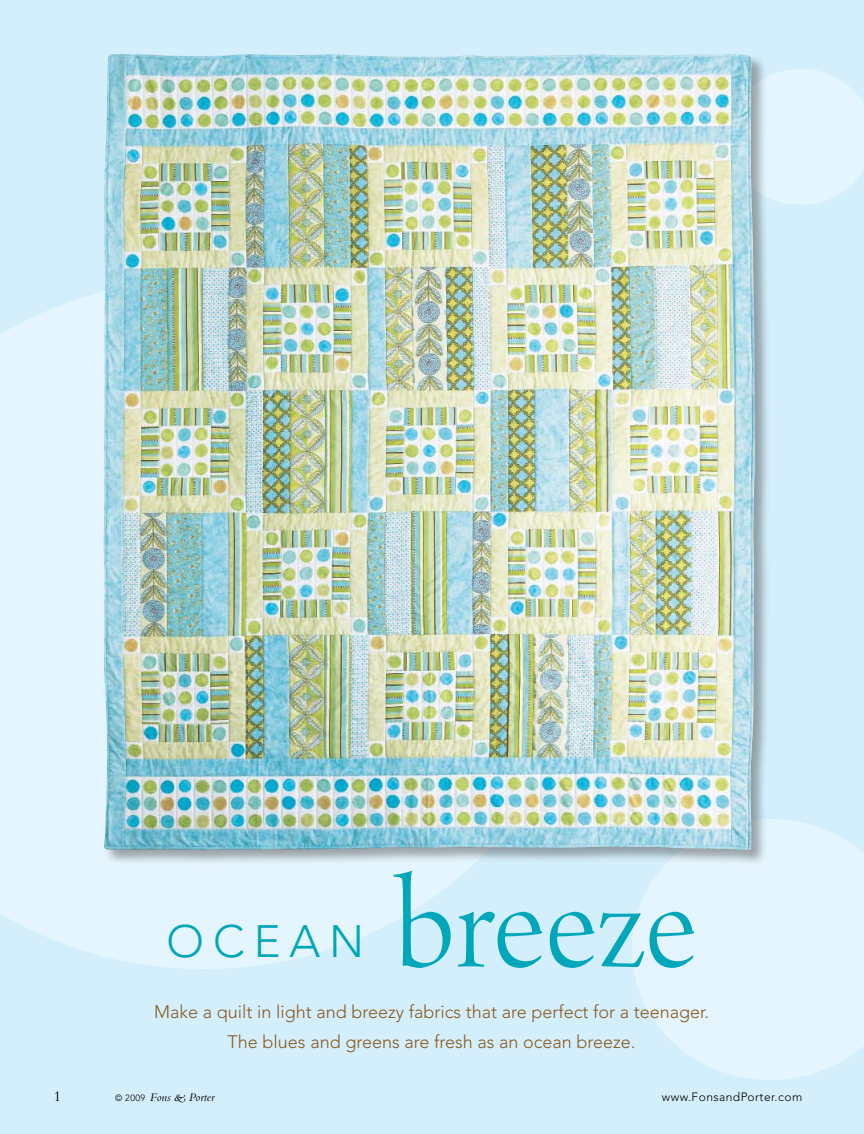
<style>
.page{position:relative;width:864px;height:1134px;background:#d4effc}
.page>*{position:absolute;margin:0;border:0;box-sizing:border-box;transform-origin:0 0}
.t1{font:138px "Arno Pro Light Display";color:#00a6b9}
.t2{font:300 45px "Avenir";letter-spacing:.2em;color:#00a6b9}
.t3{font:300 18px/30px "Avenir";color:#8a591f;text-align:center}
.t4{font:15px "Bembo";color:#000}
.t5{font:300 12px "Avenir";letter-spacing:.04em;color:#000}
.t6{font:italic 12px "Bembo";color:#000}
.t7{font:300 9px "Avenir";color:#000}
.s1{font-family:"Bembo";font-weight:400;font-style:italic;font-size:12px}
</style>
<div class="page">
<svg style="left:0;top:292px;width:471px;height:677px;background:#e2f4fc"></svg>
<svg style="left:632px;top:819px;width:232px;height:261px;background:#e2f4fc"></svg>
<svg style="left:770px;top:69px;width:94px;height:136px;background:#e3f4fc"></svg>
<div style="left:103px;top:53px;width:667px;height:813px;background:#414142;opacity:.45"></div>
<img style="left:104px;top:54px;width:651px;height:796px">
<h1 class="t1" style="left:394px;top:850px;width:304px">breeze</h1>
<p class="t3" style="left:154px;top:997px;width:557px">Make a quilt in light and breezy fabrics that are perfect for a teenager.<br>The blues and greens are fresh as an ocean breeze.</p>
<h2 class="t2" style="left:167px;top:915px;width:199px">ocean</h2>
<p class="t4" style="left:54px;top:1088px;width:9px">1</p>
<p class="t7" style="left:115px;top:1093px;width:57px">© 2009 <span class="s1">Fons</span></p>
<p class="t6" style="left:189px;top:1090px;width:27px">Porter</p>
<p class="t5" style="left:662px;top:1090px;width:142px">www.FonsandPorter.com</p>
</div>
